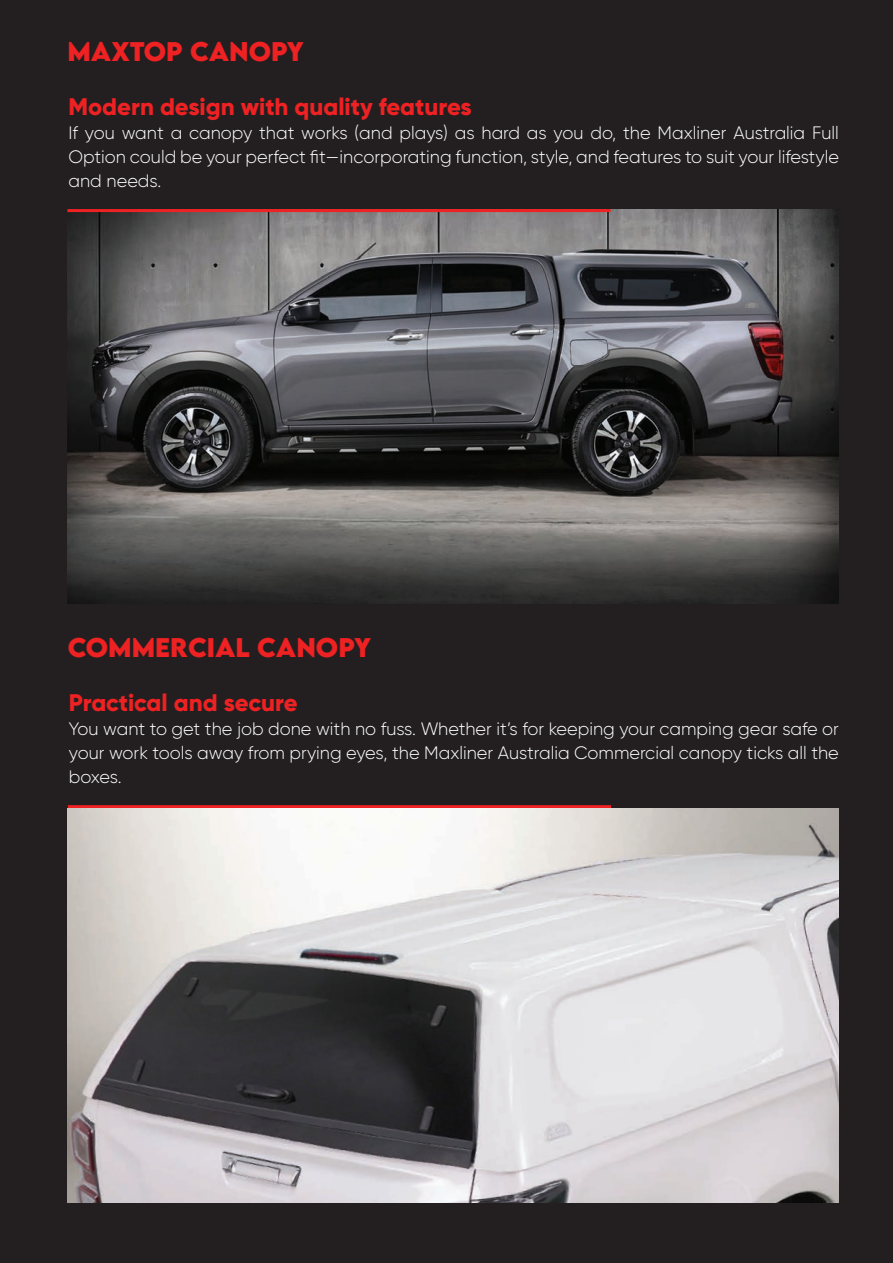
<style>
.page{position:relative;width:893px;height:1263px;background:#231f20}
.page>*{position:absolute;margin:0;border:0;box-sizing:border-box;transform-origin:0 0}
.t1{font:800 24px "Gilroy";color:#ee2123}
.t2{font:700 24px "LEMONMILK";color:#ee2123}
.t3{font:300 18px/24px "Gilroy";color:#fff;text-align:justify}
</style>
<div class="page">
<hr style="left:68px;top:805px;width:543px;height:3px;background:#ee2123">
<img style="left:67px;top:209px;width:772px;height:395px">
<img style="left:67px;top:809px;width:772px;height:394px">
<hr style="left:67px;top:209px;width:544px;height:3px;background:#ee2123">
<h1 class="t2" style="left:67px;top:36px;width:238px">MAXTOP CANOPY</h1>
<h1 class="t1" style="left:68px;top:91px;width:405px">Modern design with quality features</h1>
<p class="t3" style="left:68px;top:121px;width:772px">If you want a canopy that works (and plays) as hard as you do, the Maxliner Australia Full Option could be your perfect fit—incorporating function, style, and features to suit your lifestyle and needs.</p>
<h1 class="t2" style="left:68px;top:632px;width:305px">COMMERCIAL CANOPY</h1>
<h1 class="t1" style="left:69px;top:687px;width:230px">Practical and secure</h1>
<p class="t3" style="left:69px;top:717px;width:771px">You want to get the job done with no fuss. Whether it’s for keeping your camping gear safe or your work tools away from prying eyes, the Maxliner Australia Commercial canopy ticks all the boxes.</p>
</div>
